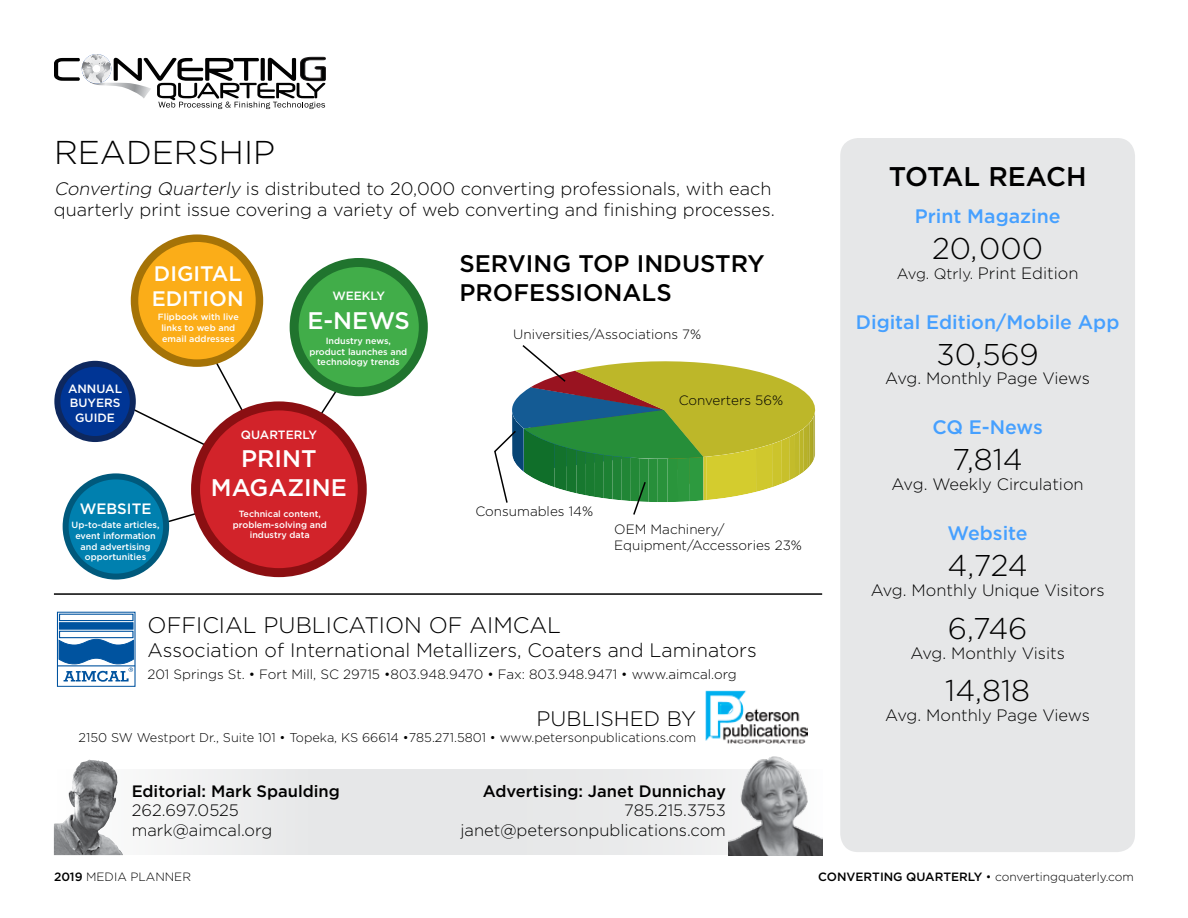
<style>
.page{position:relative;width:1188px;height:918px;background:#fff}
.page>*{position:absolute;margin:0;border:0;box-sizing:border-box;transform-origin:0 0}
.t1{font:300 33px "Gotham";color:#000}
.t2{font:300 30px "Gotham";color:#000}
.t3{font:500 27px "Gotham";letter-spacing:-.02em;color:#000}
.t4{font:500 24px/28.8px "Gotham";color:#000}
.t5{font:500 24px/28.8px "Gotham";color:#fff;text-align:center}
.t6{font:300 22.5px "Gotham";color:#000}
.t7{font:500 21px/25.2px "Gotham";color:#fff}
.t8{font:300 21px "Gotham";color:#000}
.t9{font:300 19.5px "Gotham";color:#000}
.t10{font:500 19.5px "Gotham";color:#46a0ff}
.t11{font:300 18px/21.6px "Gotham";color:#000}
.t12{font:300 16.5px/19.8px "Gotham";color:#000;text-align:right}
.t13{font:500 16.5px "Gotham";color:#000}
.t14{font:500 15px "Gotham";color:#fff}
.t15{font:300 13.5px/16.2px "Gotham";color:#000}
.t16{font:300 12.75px "Gotham";color:#000}
.t17{font:300 12px "Gotham";color:#000}
.t18{font:500 12px/14.4px "Gotham";color:#fff;text-align:center}
.t19{font:500 9px/10.8px "Gotham";color:#fff;text-align:center}
.s1{font-style:italic}
.s2{font-size:15px}
.s3{font-weight:500}
</style>
<div class="page">
<svg style="left:161px;top:505px;width:44px;height:23px"></svg>
<svg style="left:118px;top:342px;width:131px;height:113px"></svg>
<svg style="left:311px;top:372px;width:40px;height:56px"></svg>
<div style="left:54px;top:770px;width:768px;height:85px;background:#e6e7e8"></div>
<div style="left:840px;top:138px;width:295px;height:714px;background:#e6e7e8;border-radius:18px"></div>
<svg style="left:54px;top:54px;width:272px;height:55px"></svg>
<img style="left:706px;top:691px;width:102px;height:53px">
<div style="left:57px;top:612px;width:79px;height:75px;border:1px solid #00539f"></div>
<div style="left:59px;top:614px;width:75px;height:7px;border:1px solid #00539f"></div>
<svg style="left:57px;top:622px;width:79px;height:60px"></svg>
<hr style="left:54px;top:593px;width:768px;height:2px;background:#000">
<img style="left:728px;top:741px;width:94px;height:114px">
<svg style="left:494px;top:345px;width:322px;height:170px"></svg>
<img style="left:54px;top:760px;width:69px;height:95px">
<div style="left:196px;top:406px;width:166px;height:167px;background:#d2232a;border-radius:50%"></div>
<div style="left:191px;top:401px;width:176px;height:176px;border:9px solid #8b0f12;border-radius:50%"></div>
<div style="left:57px;top:364px;width:76px;height:75px;background:#003595;border-radius:50%"></div>
<div style="left:54px;top:361px;width:82px;height:81px;border:6px solid #0e285e;border-radius:50%"></div>
<div style="left:135px;top:238px;width:124px;height:125px;background:#fbad18;border-radius:50%"></div>
<div style="left:131px;top:234px;width:132px;height:133px;border:8px solid #a57307;border-radius:50%"></div>
<div style="left:294px;top:262px;width:129px;height:130px;background:#41ad49;border-radius:50%"></div>
<div style="left:290px;top:258px;width:138px;height:138px;border:9px solid #20742e;border-radius:50%"></div>
<div style="left:66px;top:476px;width:100px;height:101px;background:#0080af;border-radius:50%"></div>
<div style="left:63px;top:473px;width:106px;height:107px;border:6px solid #00597c;border-radius:50%"></div>
<h1 class="t1" style="left:54px;top:132px;width:223px">READERSHIP</h1>
<h3 class="t11" style="left:54px;top:177px;width:722px"><span class="s1">Converting Quarterly</span> is distributed to 20,000 converting professionals, with each quarterly print issue covering a variety of web converting and finishing processes.</h3>
<h3 class="t18" style="left:68px;top:381px;width:56px">ANNUAL<br>BUYERS<br>GUIDE</h3>
<h3 class="t7" style="left:152px;top:260px;width:93px">DIGITAL<br>EDITION</h3>
<p class="t19" style="left:158px;top:311px;width:82px">Flipbook with live links to web and email addresses</p>
<h3 class="t18" style="left:332px;top:288px;width:54px">WEEKLY</h3>
<h3 class="t5" style="left:307px;top:305px;width:104px">E-NEWS</h3>
<p class="t19" style="left:309px;top:335px;width:99px">Industry news, product launches and technology trends</p>
<h3 class="t18" style="left:241px;top:427px;width:78px">QUARTERLY</h3>
<h3 class="t5" style="left:211px;top:444px;width:138px">PRINT<br>MAGAZINE</h3>
<h3 class="t14" style="left:80px;top:499px;width:73px">WEBSITE</h3>
<p class="t19" style="left:72px;top:519px;width:89px">Up-to-date articles, event information and advertising opportunities</p>
<p class="t19" style="left:233px;top:508px;width:95px">Technical content, problem-solving and industry data</p>
<h3 class="t4" style="left:460px;top:249px;width:307px">SERVING TOP INDUSTRY<br>PROFESSIONALS</h3>
<h3 class="t15" style="left:513px;top:326px;width:190px">Universities/Associations 7%</h3>
<h3 class="t15" style="left:679px;top:392px;width:106px">Converters 56%</h3>
<h3 class="t15" style="left:475px;top:503px;width:119px">Consumables 14%</h3>
<h3 class="t15" style="left:614px;top:521px;width:189px">OEM Machinery/<br>Equipment/Accessories 23%</h3>
<h3 class="t6" style="left:148px;top:611px;width:415px">OFFICIAL PUBLICATION OF AIMCAL</h3>
<h3 class="t9" style="left:148px;top:637px;width:611px">Association of International Metallizers, Coaters and Laminators</h3>
<h3 class="t15" style="left:147px;top:666px;width:591px">201 Springs St. • Fort Mill, SC 29715 •803.948.9470 • Fax: 803.948.9471 • www.aimcal.org</h3>
<h3 class="t8" style="left:537px;top:705px;width:161px">PUBLISHED BY</h3>
<h3 class="t16" style="left:79px;top:730px;width:619px">2150 SW Westport Dr., Suite 101 • Topeka, KS 66614 •785.271.5801 • www.petersonpublications.com</h3>
<h3 class="t13" style="left:132px;top:780px;width:210px">Editorial: Mark Spaulding</h3>
<h3 class="t12" style="left:132px;top:800px;width:142px;text-align:left">262.697.0525 mark@aimcal.org</h3>
<h3 class="t13" style="left:483px;top:780px;width:245px">Advertising: Janet Dunnichay</h3>
<h3 class="t12" style="left:460px;top:800px;width:267px">785.215.3753 janet@petersonpublications.com</h3>
<h3 class="t3" style="left:889px;top:159px;width:199px">TOTAL REACH</h3>
<h3 class="t10" style="left:915px;top:203px;width:147px">Print Magazine</h3>
<h2 class="t2" style="left:932px;top:229px;width:112px">20,000</h2>
<h3 class="t12" style="left:897px;top:263px;width:183px"><span class="s2">Avg. Qtrly.</span> Print Edition</h3>
<h3 class="t10" style="left:856px;top:309px;width:265px">Digital Edition/Mobile App</h3>
<h2 class="t2" style="left:937px;top:335px;width:104px">30,569</h2>
<h3 class="t12" style="left:885px;top:368px;width:206px">Avg. Monthly Page Views</h3>
<h3 class="t10" style="left:932px;top:415px;width:112px">CQ E-News</h3>
<h2 class="t2" style="left:952px;top:441px;width:72px">7,814</h2>
<h3 class="t12" style="left:892px;top:474px;width:194px">Avg. Weekly Circulation</h3>
<h3 class="t10" style="left:948px;top:521px;width:82px">Website</h3>
<h2 class="t2" style="left:948px;top:547px;width:82px">4,724</h2>
<h3 class="t12" style="left:871px;top:580px;width:235px">Avg. Monthly Unique Visitors</h3>
<h2 class="t2" style="left:948px;top:609px;width:81px">6,746</h2>
<h3 class="t12" style="left:910px;top:642px;width:156px">Avg. Monthly Visits</h3>
<h2 class="t2" style="left:945px;top:672px;width:86px">14,818</h2>
<h3 class="t12" style="left:885px;top:705px;width:206px">Avg. Monthly Page Views</h3>
<h3 class="t17" style="left:54px;top:869px;width:139px"><span class="s3">2019</span> MEDIA PLANNER</h3>
<h3 class="t17" style="left:818px;top:869px;width:317px"><span class="s3">CONVERTING QUARTERLY</span> • convertingquaterly.com</h3>
</div>
